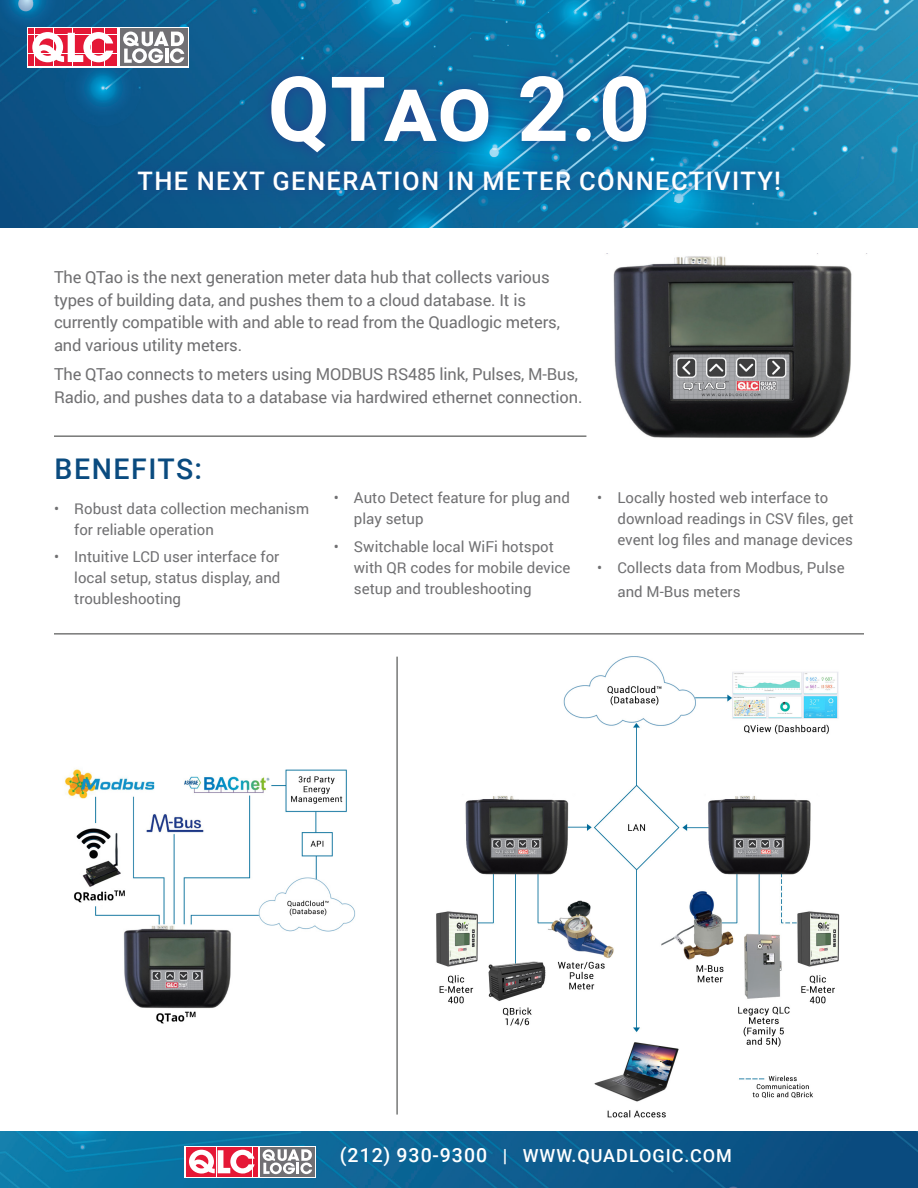
<style>
.page{position:relative;width:918px;height:1188px;background:#fff}
.page>*{position:absolute;margin:0;border:0;box-sizing:border-box;transform-origin:0 0}
.t1{font:700 90px "Roboto";color:#fff}
.t2{font:500 28.5px "Roboto";letter-spacing:.055em;color:#0a4b7f}
.t3{font:500 25.5px "Roboto";letter-spacing:.055em;color:#fff}
.t4{font:500 18px "Roboto";letter-spacing:.055em;color:#fff}
.t5{font:16.5px/22.5px "Roboto";letter-spacing:-.01em;color:#707072}
.t6{font:15px/21px "Roboto";color:#707072}
.s1{font-size:19.5px}
</style>
<div class="page">
<img style="left:0;top:1132px;width:918px;height:56px">
<svg style="left:185px;top:1146px;width:131px;height:32px"></svg>
<div style="left:260px;top:1147px;width:55px;height:29px;background:#717074"></div>
<svg style="left:186px;top:1147px;width:71px;height:29px"></svg>
<svg style="left:263px;top:1149px;width:49px;height:25px"></svg>
<svg style="left:270px;top:1163px;width:12px;height:11px"></svg>
<div style="left:273px;top:1165px;width:6px;height:7px;background:#717074;border-radius:50%"></div>
<img style="left:606px;top:253px;width:262px;height:185px">
<img style="left:0;top:0;width:918px;height:228px">
<div style="left:125px;top:61px;width:669px;height:145px;background:#253f8e;opacity:.94"></div>
<svg style="left:27px;top:27px;width:162px;height:40px"></svg>
<div style="left:120px;top:29px;width:67px;height:37px;background:#717074"></div>
<svg style="left:29px;top:29px;width:88px;height:37px"></svg>
<svg style="left:123px;top:32px;width:61px;height:31px"></svg>
<svg style="left:132px;top:48px;width:15px;height:15px"></svg>
<div style="left:136px;top:51px;width:7px;height:9px;background:#717074;border-radius:50%"></div>
<img style="left:65px;top:768px;width:290px;height:256px">
<img style="left:436px;top:656px;width:404px;height:462px">
<hr style="left:54px;top:435px;width:532px;height:2px;background:#777877">
<hr style="left:54px;top:633px;width:810px;height:2px;background:#777877">
<hr style="left:396px;top:657px;width:2px;height:458px;background:#777877">
<h1 class="t1" style="left:268px;top:46px;width:384px">QTao 2.0</h1>
<h3 class="t3" style="left:138px;top:164px;width:645px">THE NEXT GENERATION IN METER CONNECTIVITY!</h3>
<p class="t5" style="left:54px;top:266px;width:507px">The QTao is the next generation meter data hub that collects various types of building data, and pushes them to a cloud database. It is currently compatible with and able to read from the Quadlogic meters, and various utility meters.</p>
<p class="t5" style="left:54px;top:362px;width:530px">The QTao connects to meters using MODBUS RS485 link, Pulses, M-Bus,<br>Radio, and pushes data to a database via hardwired ethernet connection.</p>
<h2 class="t2" style="left:55px;top:449px;width:149px">BENEFITS:</h2>
<p class="t6" style="left:74px;top:497px;width:236px;text-indent:-20px">• Robust data collection mechanism for reliable operation</p>
<p class="t6" style="left:74px;top:546px;width:208px;text-align:justify;text-indent:-20px">• Intuitive LCD user interface for local setup, status display, and troubleshooting</p>
<p class="t6" style="left:354px;top:486px;width:217px;text-indent:-20px">• Auto Detect feature for plug and play setup</p>
<p class="t6" style="left:354px;top:535px;width:218px;text-indent:-20px">• Switchable local WiFi hotspot with QR codes for mobile device setup and troubleshooting</p>
<p class="t6" style="left:617px;top:486px;width:238px;text-indent:-20px">• Locally hosted web interface to download readings in CSV files, get event log files and manage devices</p>
<p class="t6" style="left:617px;top:555px;width:229px;line-height:24px;text-indent:-20px">• Collects data from Modbus, Pulse and M-Bus meters</p>
<p class="t4" style="left:340px;top:1143px;width:393px"><span class="s1">(212) 930-9300</span> | WWW.QUADLOGIC.COM</p>
</div>
